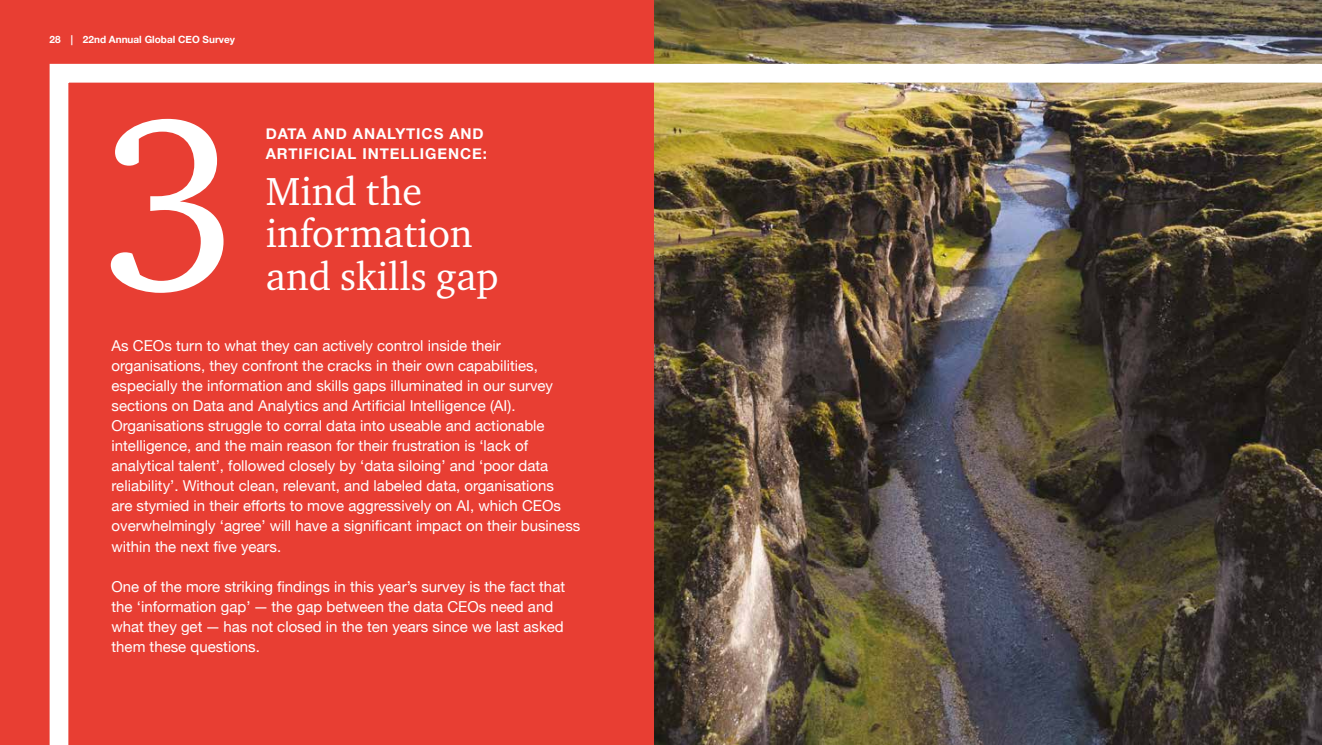
<style>
.page{position:relative;width:1322px;height:745px;background:#fff}
.page>*{position:absolute;margin:0;border:0;box-sizing:border-box;transform-origin:0 0}
.t1{font:250px "Charter ITC";color:#fff}
.t2{font:40px/42.5px "Charter ITC";color:#fff}
.t3{font:15px/20px "Helvetica Neue";color:#fff}
.t4{font:700 15px/20px "Helvetica Neue";letter-spacing:.06em;color:#fff}
.t5{font:700 10px "Helvetica Neue";color:#fff}
</style>
<div class="page">
<img style="left:654px;top:0;width:668px;height:54px">
<div style="left:0;top:0;width:654px;height:744px;background:#e83e33"></div>
<img style="left:49px;top:54px;width:1273px;height:690px">
<p class="t5" style="left:50px;top:31px;width:187px">28 | 22nd Annual Global CEO Survey</p>
<h1 class="t1" style="left:100px;top:48px;width:141px">3</h1>
<p class="t4" style="left:266px;top:124px;width:223px">DATA AND ANALYTICS AND<br>ARTIFICIAL INTELLIGENCE:</p>
<h2 class="t2" style="left:266px;top:169px;width:234px">Mind the information and skills gap</h2>
<p class="t3" style="left:112px;top:336px;width:470px">As CEOs turn to what they can actively control inside their organisations, they confront the cracks in their own capabilities, especially the information and skills gaps illuminated in our survey sections on Data and Analytics and Artificial Intelligence (AI).<br>Organisations struggle to corral data into useable and actionable intelligence, and the main reason for their frustration is ‘lack of analytical talent’, followed closely by ‘data siloing’ and ‘poor data reliability’. Without clean, relevant, and labeled data, organisations<br>are stymied in their efforts to move aggressively on AI, which CEOs overwhelmingly ‘agree’ will have a significant impact on their business within the next five years.</p>
<p class="t3" style="left:112px;top:576px;width:455px">One of the more striking findings in this year’s survey is the fact that the ‘information gap’ — the gap between the data CEOs need and what they get — has not closed in the ten years since we last asked them these questions.</p>
</div>
